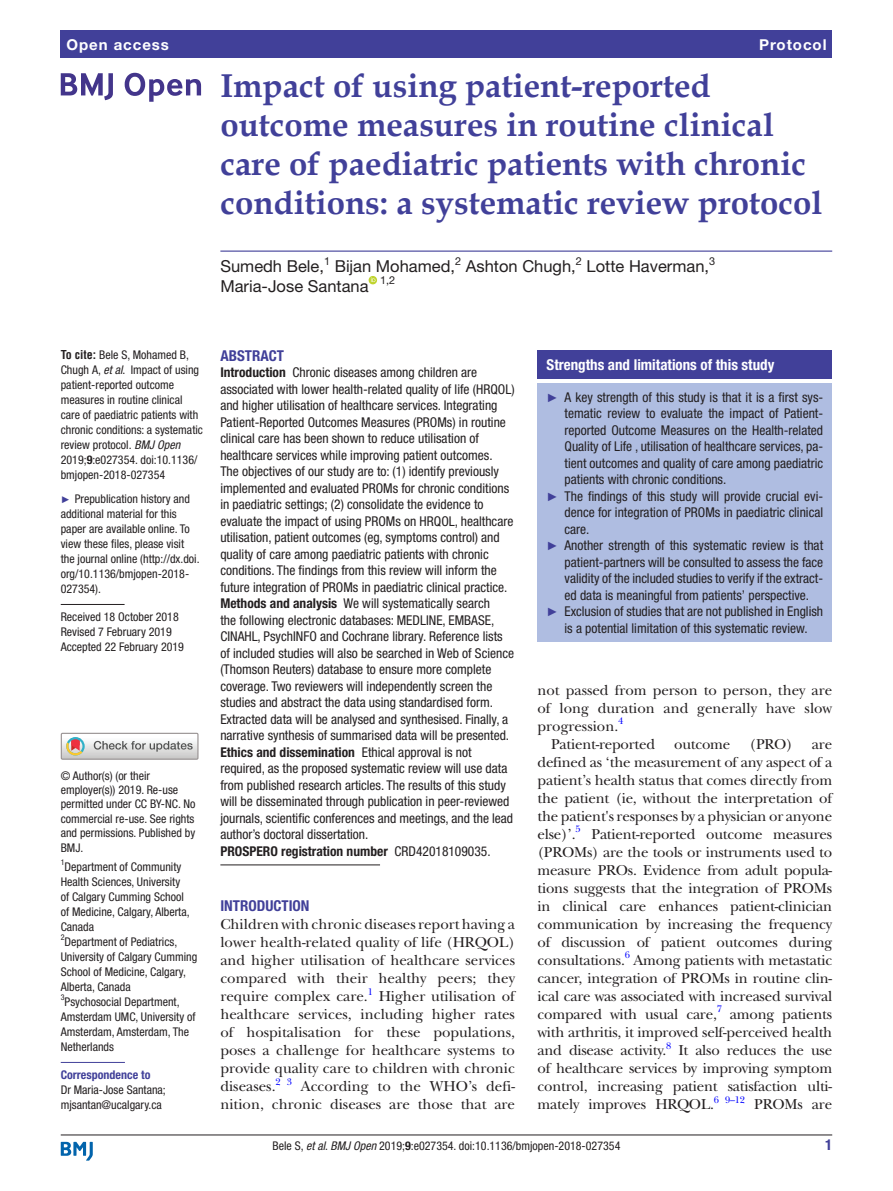
<style>
.page{position:relative;width:893px;height:1191px;background:#fff}
.page>*{position:absolute;margin:0;border:0;box-sizing:border-box;transform-origin:0 0}
.t1{font:700 33px/39px "Book Antiqua";color:#414099}
.t2{font:16.5px "Helvetica Neue LT Std";color:#231f20}
.t3{font:15px/18px "New Baskerville";letter-spacing:-.015em;color:#231f20;text-align:justify}
.t4{font:700 condensed 15px "Helvetica Neue LT Std";color:#fff}
.t5{font:700 condensed 15px "Helvetica Neue LT Std";color:#414099}
.t6{font:700 15px "Helvetica Neue LT Std";letter-spacing:.065em;color:#fff}
.t7{font:condensed 13.5px/16.5px "Helvetica Neue LT Std";color:#231f20}
.t8{font:condensed 12px/15px "Helvetica Neue LT Std";color:#231f20}
.t9{font:700 condensed 12px "Helvetica Neue LT Std";color:#414099}
.t10{font:10.95px "Helvetica Neue LT Std";color:#231f20}
.t11{font:9.9px "New Baskerville";color:#00f}
.t12{font:condensed 7.95px "Helvetica Neue LT Std";color:#231f20}
.s1{font-family:"Helvetica LT Std";font-weight:700}
.s2{font-style:italic}
.s3{font-weight:700}
.s4{font-family:"Arial";font-stretch:normal;font-size:9.75px;color:#414099}
.s5{font-family:"Arial";font-stretch:normal;font-size:12px;color:#414099}
</style>
<div class="page">
<hr style="left:61px;top:1134px;width:771px;height:1px;background:#231f20">
<svg style="left:61px;top:1141px;width:32px;height:19px"></svg>
<div style="left:61px;top:31px;width:771px;height:27px;background:#414099"></div>
<hr style="left:220px;top:250px;width:612px;height:2px;background:#414099">
<svg style="left:369px;top:276px;width:8px;height:8px"></svg>
<hr style="left:61px;top:604px;width:64px;height:1px;background:#231f20">
<hr style="left:61px;top:1062px;width:64px;height:1px;background:#414099">
<svg style="left:61px;top:73px;width:52px;height:27px"></svg>
<svg style="left:125px;top:73px;width:76px;height:29px"></svg>
<div style="left:61px;top:732px;width:138px;height:27px;border:1px solid #969090"></div>
<svg style="left:61px;top:733px;width:137px;height:26px"></svg>
<hr style="left:220px;top:864px;width:160px;height:1px;background:#231f20">
<div style="left:538px;top:350px;width:294px;height:29px;background:#414099"></div>
<div style="left:538px;top:383px;width:294px;height:258px;background:#afbde1"></div>
<p class="t6" style="left:66px;top:35px;width:104px">Open access</p>
<p class="t6" style="left:759px;top:35px;width:69px">Protocol</p>
<h1 class="t1" style="left:220px;top:66px;width:604px">Impact of using patient-reported outcome measures in routine clinical care of paediatric patients with chronic conditions: a systematic review protocol</h1>
<p class="t2" style="left:220px;top:257px;width:105px">Sumedh Bele,</p>
<p class="t10" style="left:324px;top:254px;width:8px">1</p>
<p class="t2" style="left:335px;top:257px;width:122px">Bijan Mohamed,</p>
<p class="t10" style="left:455px;top:254px;width:8px">2</p>
<p class="t2" style="left:466px;top:257px;width:112px">Ashton Chugh,</p>
<p class="t10" style="left:576px;top:254px;width:8px">2</p>
<p class="t2" style="left:586px;top:257px;width:124px">Lotte Haverman,</p>
<p class="t10" style="left:709px;top:254px;width:8px">3</p>
<p class="t2" style="left:220px;top:276px;width:150px">Maria-Jose Santana</p>
<p class="t10" style="left:380px;top:274px;width:17px">1,2</p>
<p class="t8" style="left:61px;top:347px;width:144px"><span class="s1">To cite:</span> Bele S, Mohamed B,<br>Chugh A, <span class="s2">et al</span>. Impact of using patient-reported outcome measures in routine clinical care of paediatric patients with chronic conditions: a systematic review protocol. <span class="s2">BMJ Open<br></span>2019;<span class="s3">9</span>:e027354. doi:10.1136/ bmjopen-2018-027354</p>
<p class="t8" style="left:61px;top:491px;width:140px"><span class="s4">►</span> Prepublication history and additional material for this paper are available online. To view these files, please visit the journal online (http://dx.doi. org/10.1136/bmjopen-2018-<br>027354).</p>
<p class="t8" style="left:61px;top:609px;width:125px">Received 18 October 2018<br>Revised 7 February 2019<br>Accepted 22 February 2019</p>
<p class="t8" style="left:61px;top:768px;width:136px;line-height:14.4px">© Author(s) (or their employer(s)) 2019. Re-use permitted under CC BY-NC. No commercial re-use. See rights and permissions. Published by<br>BMJ.</p>
<p class="t12" style="left:61px;top:858px;width:5px">1</p>
<p class="t8" style="left:61px;top:859px;width:130px;text-indent:4px">Department of Community<br>Health Sciences, University of Calgary Cumming School of Medicine, Calgary, Alberta,<br>Canada</p>
<p class="t12" style="left:61px;top:933px;width:5px">2</p>
<p class="t8" style="left:61px;top:934px;width:138px;text-indent:4px">Department of Pediatrics,<br>University of Calgary Cumming<br>School of Medicine, Calgary,<br>Alberta, Canada<br><sup>3</sup>Psychosocial Department,<br>Amsterdam UMC, University of<br>Amsterdam, Amsterdam, The<br>Netherlands</p>
<p class="t9" style="left:61px;top:1067px;width:91px">Correspondence to</p>
<p class="t8" style="left:61px;top:1082px;width:107px">Dr Maria-Jose Santana; mjsantan@ucalgary.ca</p>
<p class="t5" style="left:220px;top:346px;width:65px">Abstract</p>
<p class="t7" style="left:220px;top:364px;width:296px"><span class="s3">Introduction</span> Chronic diseases among children are associated with lower health-related quality of life (HRQOL) and higher utilisation of healthcare services. Integrating Patient-Reported Outcomes Measures (PROMs) in routine clinical care has been shown to reduce utilisation of healthcare services while improving patient outcomes.<br>The objectives of our study are to: (1) identify previously implemented and evaluated PROMs for chronic conditions in paediatric settings; (2) consolidate the evidence to evaluate the impact of using PROMs on HRQOL, healthcare utilisation, patient outcomes (eg, symptoms control) and quality of care among paediatric patients with chronic conditions. The findings from this review will inform the future integration of PROMs in paediatric clinical practice.<br><span class="s3">Methods and analysis</span> We will systematically search<br>the following electronic databases: MEDLINE, EMBASE, CINAHL, PsychINFO and Cochrane library. Reference lists of included studies will also be searched in Web of Science (Thomson Reuters) database to ensure more complete coverage. Two reviewers will independently screen the studies and abstract the data using standardised form.<br>Extracted data will be analysed and synthesised. Finally, a narrative synthesis of summarised data will be presented.<br><span class="s3">Ethics and dissemination</span> Ethical approval is not required, as the proposed systematic review will use data from published research articles. The results of this study will be disseminated through publication in peer-reviewed journals, scientific conferences and meetings, and the lead author’s doctoral dissertation.<br><span class="s3">PROSPERO registration number</span> CRD42018109035.</p>
<p class="t5" style="left:220px;top:897px;width:91px">Introduction</p>
<p class="t3" style="left:220px;top:915px;width:296px">Children with chronic diseases report having a lower health-related quality of life (HRQOL) and higher utilisation of healthcare services compared with their healthy peers; they require complex care.<sup>1</sup> Higher utilisation of healthcare services, including higher rates of hospitalisation for these populations, poses a challenge for healthcare systems to provide quality care to children with chronic diseases.</p>
<p class="t11" style="left:276px;top:1075px;width:18px">2 3</p>
<p class="t3" style="left:220px;top:1077px;width:296px;text-align:right">According to the WHO’s defi-<br>nition, chronic diseases are those that are</p>
<p class="t4" style="left:547px;top:355px;width:229px">Strengths and limitations of this study</p>
<p class="t7" style="left:547px;top:388px;width:278px"><span class="s5">►</span> A key strength of this study is that it is a first sys-</p>
<p class="t7" style="left:565px;top:405px;width:260px">tematic review to evaluate the impact of Patient-</p>
<p class="t7" style="left:565px;top:421px;width:260px">reported Outcome Measures on the Health-related</p>
<p class="t7" style="left:565px;top:438px;width:260px">Quality of Life , utilisation of healthcare services, pa-</p>
<p class="t7" style="left:565px;top:454px;width:260px">tient outcomes and quality of care among paediatric</p>
<p class="t7" style="left:565px;top:471px;width:163px">patients with chronic conditions.</p>
<p class="t7" style="left:547px;top:487px;width:278px"><span class="s5">►</span> The findings of this study will provide crucial evi-</p>
<p class="t7" style="left:565px;top:504px;width:260px">dence for integration of PROMs in paediatric clinical</p>
<p class="t7" style="left:565px;top:520px;width:26px">care.</p>
<p class="t7" style="left:547px;top:537px;width:278px"><span class="s5">►</span> Another strength of this systematic review is that</p>
<p class="t7" style="left:565px;top:553px;width:260px">patient-partners will be consulted to assess the face</p>
<p class="t7" style="left:565px;top:570px;width:260px">validity of the included studies to verify if the extract-</p>
<p class="t7" style="left:565px;top:586px;width:246px">ed data is meaningful from patients’ perspective.</p>
<p class="t7" style="left:547px;top:603px;width:278px"><span class="s5">►</span> Exclusion of studies that are not published in English</p>
<p class="t7" style="left:565px;top:619px;width:245px">is a potential limitation of this systematic review.</p>
<p class="t3" style="left:538px;top:681px;width:296px">not passed from person to person, they are</p>
<p class="t3" style="left:538px;top:699px;width:296px">of long duration and generally have slow</p>
<p class="t3" style="left:538px;top:717px;width:87px">progression.<sup>4</sup></p>
<p class="t3" style="left:551px;top:735px;width:106px">Patient-reported</p>
<p class="t3" style="left:674px;top:735px;width:58px">outcome</p>
<p class="t3" style="left:750px;top:735px;width:45px">(PRO)</p>
<p class="t3" style="left:538px;top:735px;width:296px;text-indent:274px">are defined as ‘the measurement of any aspect of a patient’s health status that comes directly from the patient (ie, without the interpretation of the patient's responses by a physician or anyone else)’.</p>
<p class="t11" style="left:576px;top:823px;width:7px">5</p>
<p class="t3" style="left:538px;top:825px;width:296px;text-indent:54px">Patient-reported outcome measures (PROMs) are the tools or instruments used to measure PROs. Evidence from adult popula&shy;tions suggests that the integration of PROMs in clinical care enhances patient-clinician communication by increasing the frequency of discussion of patient outcomes during consultations.</p>
<p class="t11" style="left:625px;top:949px;width:7px">6</p>
<p class="t3" style="left:538px;top:951px;width:296px;text-indent:96px">Among patients with metastatic cancer, integration of PROMs in routine clin&shy;ical care was associated with increased survival compared with usual care,<sup>7</sup></p>
<p class="t3" style="left:538px;top:1005px;width:296px;text-indent:192px">among patients with arthritis, it improved self-perceived health and disease activity.</p>
<p class="t11" style="left:666px;top:1039px;width:7px">8</p>
<p class="t3" style="left:538px;top:1041px;width:296px;text-indent:141px">It also reduces the use of healthcare services by improving symptom control, increasing patient satisfaction ulti&shy;mately improves HRQOL.</p>
<p class="t11" style="left:714px;top:1093px;width:33px">6 9–12</p>
<p class="t3" style="left:754px;top:1095px;width:79px">PROMs are</p>
<p class="t8" style="left:273px;top:1137px;width:349px">Bele S, <span class="s2">et al</span>. <span class="s2">BMJ Open</span> 2019;<span class="s3">9</span>:e027354. doi:10.1136/bmjopen-2018-027354</p>
<p class="t5" style="left:825px;top:1135px;width:9px">1</p>
</div>
